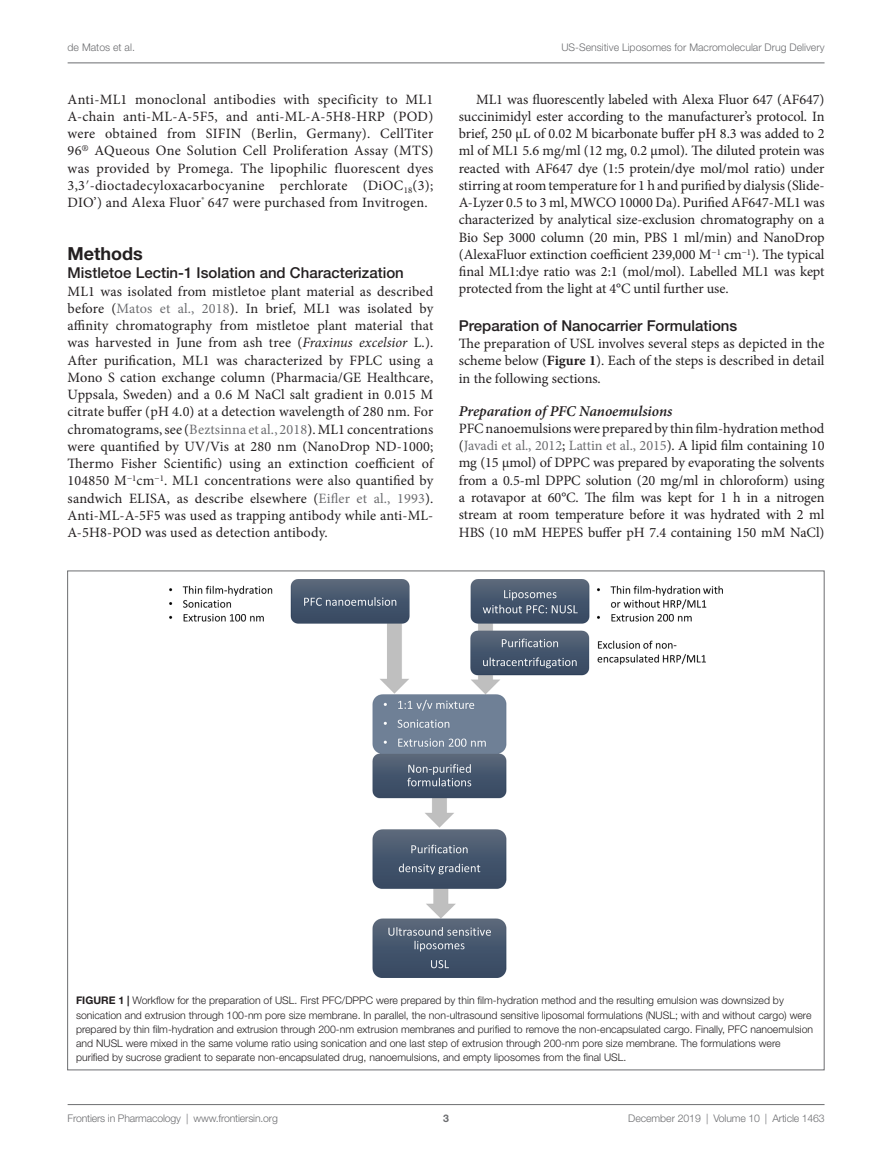
<style>
.page{position:relative;width:893px;height:1170px;background:#fff}
.page>*{position:absolute;margin:0;border:0;box-sizing:border-box;transform-origin:0 0}
._2{font:700 18px "Helvetica Neue LT Std";color:#231f20}
._3{font:500 15px "Helvetica Neue LT Std";color:#231f20}
._4{font:italic 600 15px "Minion Pro";letter-spacing:-.005em;color:#231f20}
.T1{font:14.25px/17.2px "Minion Pro MTC";letter-spacing:.005em;color:#231f20;text-align:justify}
.T{font:14.25px/17.2px "Minion Pro MTC";letter-spacing:-.005em;color:#231f20;text-align:justify}
.FC{font:300 10.5px/14.2px "Helvetica Neue LT Std";color:#231f20}
.DVA{font:300 10.5px "Helvetica Neue LT Std";letter-spacing:-.005em;color:#6c6d70}
.t1{font:700 10.5px "Helvetica Neue LT Std";color:#6c6d70}
.s1{color:#6c6d70}
.s2{font-style:italic}
.s3{font-family:"Minion Pro";font-weight:700}
.s4{font-weight:700}
</style>
<div class="page">
<hr style="left:68px;top:63px;width:756px;height:1px;background:#6c6d70">
<hr style="left:68px;top:1104px;width:756px;height:1px;background:#6c6d70">
<img style="left:170px;top:579px;width:552px;height:398px">
<p class="DVA" style="left:68px;top:41px;width:69px">de Matos et al.</p>
<p class="DVA" style="left:561px;top:41px;width:265px">US-Sensitive Liposomes for Macromolecular Drug Delivery</p>
<p class="T1" style="left:68px;top:90px;width:367px">Anti-ML1 monoclonal antibodies with specificity to ML1<br>A-chain anti-ML-A-5F5, and anti-ML-A-5H8-HRP (POD) were obtained from SIFIN (Berlin, Germany). CellTiter 96<sup>®</sup> AQueous One Solution Cell Proliferation Assay (MTS) was provided by Promega. The lipophilic fluorescent dyes 3,3′-dioctadecyloxacarbocyanine perchlorate (DiOC<sub>18</sub>(3); DIO’) and Alexa Fluor<sup>®</sup> 647 were purchased from Invitrogen.</p>
<p class="_2" style="left:68px;top:243px;width:77px">Methods</p>
<p class="_3" style="left:68px;top:264px;width:338px">Mistletoe Lectin-1 Isolation and Characterization</p>
<p class="T1" style="left:68px;top:282px;width:367px">ML1 was isolated from mistletoe plant material as described before (<span class="s1">Matos et al., 2018</span>). In brief, ML1 was isolated by affinity chromatography from mistletoe plant material that was harvested in June from ash tree (<span class="s2">Fraxinus excelsior</span> L.).<br>After purification, ML1 was characterized by FPLC using a Mono S cation exchange column (Pharmacia/GE Healthcare, Uppsala, Sweden) and a 0.6 M NaCl salt gradient in 0.015 M citrate buffer (pH 4.0) at a detection wavelength of 280 nm. For chromatograms, see (<span class="s1">Beztsinna et al., 2018</span>). ML1 concentrations were quantified by UV/Vis at 280 nm (NanoDrop ND-1000; Thermo Fisher Scientific) using an extinction coefficient of 104850 M<sup>−1</sup>cm<sup>−1</sup>. ML1 concentrations were also quantified by sandwich ELISA, as describe elsewhere (<span class="s1">Eifler et al., 1993</span>).<br>Anti-ML-A-5F5 was used as trapping antibody while anti-ML-A-5H8-POD was used as detection antibody.</p>
<p class="T" style="left:459px;top:90px;width:367px;text-indent:17px">ML1 was fluorescently labeled with Alexa Fluor 647 (AF647) succinimidyl ester according to the manufacturer’s protocol. In brief, 250 µL of 0.02 M bicarbonate buffer pH 8.3 was added to 2 ml of ML1 5.6 mg/ml (12 mg, 0.2 µmol). The diluted protein was reacted with AF647 dye (1:5 protein/dye mol/mol ratio) under stirring at room temperature for 1 h and purified by dialysis (Slide-A-Lyzer 0.5 to 3 ml, MWCO 10000 Da). Purified AF647-ML1 was characterized by analytical size-exclusion chromatography on a Bio Sep 3000 column (20 min, PBS 1 ml/min) and NanoDrop (AlexaFluor extinction coefficient 239,000 M<sup>−1</sup> cm<sup>−1</sup>). The typical final ML1:dye ratio was 2:1 (mol/mol). Labelled ML1 was kept protected from the light at 4°C until further use.</p>
<p class="_3" style="left:459px;top:316px;width:280px">Preparation of Nanocarrier Formulations</p>
<p class="T1" style="left:459px;top:335px;width:367px">The preparation of USL involves several steps as depicted in the scheme below (<span class="s3">Figure 1</span>). Each of the steps is described in detail in the following sections.</p>
<p class="_4" style="left:459px;top:400px;width:215px">Preparation of PFC Nanoemulsions</p>
<p class="T1" style="left:459px;top:420px;width:367px">PFC nanoemulsions were prepared by thin film-hydration method (<span class="s1">Javadi et al., 2012</span>; <span class="s1">Lattin et al., 2015</span>). A lipid film containing 10 mg (15 µmol) of DPPC was prepared by evaporating the solvents from a 0.5-ml DPPC solution (20 mg/ml in chloroform) using a rotavapor at 60°C. The film was kept for 1 h in a nitrogen stream at room temperature before it was hydrated with 2 ml HBS (10 mM HEPES buffer pH 7.4 containing 150 mM NaCl)</p>
<p class="FC" style="left:76px;top:993px;width:739px"><span class="s4">FIG URE 1 |</span> Workflow for the preparation of USL. First PFC/DPPC were prepared by thin film-hydration method and the resulting emulsion was downsized by sonication and extrusion through 100-nm pore size membrane. In parallel, the non-ultrasound sensitive liposomal formulations (NUSL; with and without cargo) were prepared by thin film-hydration and extrusion through 200-nm extrusion membranes and purified to remove the non-encapsulated cargo. Finally, PFC nanoemulsion and NUSL were mixed in the same volume ratio using sonication and one last step of extrusion through 200-nm pore size membrane. The formulations were purified by sucrose gradient to separate non-encapsulated drug, nanoemulsions, and empty liposomes from the final USL.</p>
<p class="DVA" style="left:68px;top:1111px;width:212px">Frontiers in Pharmacology | www.frontiersin.org</p>
<p class="DVA" style="left:628px;top:1111px;width:198px">December 2019 | Volume 10 | Article 1463</p>
<p class="t1" style="left:443px;top:1111px;width:7px">3</p>
</div>
